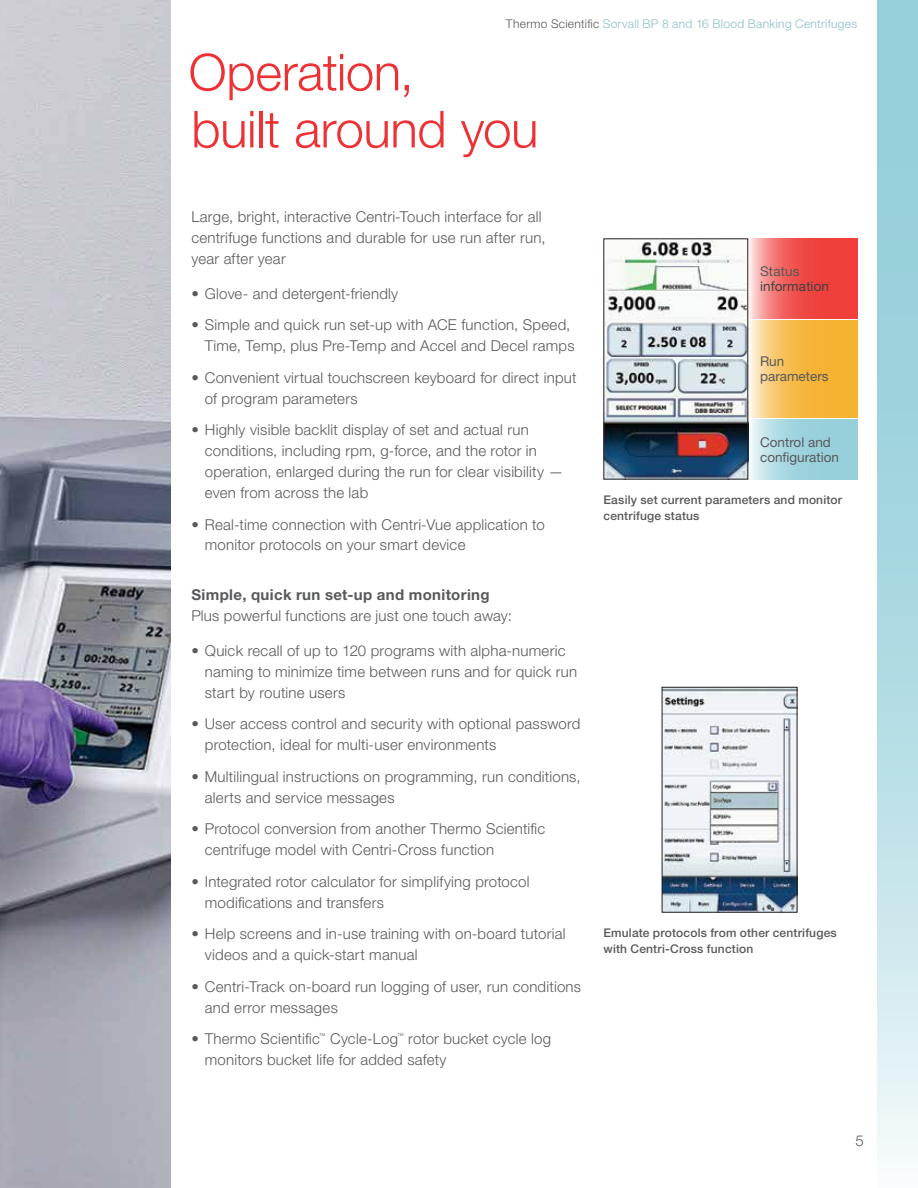
<style>
.page{position:relative;width:918px;height:1188px;background:#fff}
.page>*{position:absolute;margin:0;border:0;box-sizing:border-box;transform-origin:0 0}
.t1{font:300 51px/57px "Helvetica Neue LT Std";letter-spacing:-.01em;color:#ee3134}
.t2{font:300 15px/21px "Helvetica Neue LT Std";letter-spacing:.015em;color:#58595b}
.t3{font:700 15px "Helvetica Neue LT Std";letter-spacing:.025em;color:#58595b}
.t4{font:13.5px/15px "Helvetica Neue LT Std";color:#58595b}
.t5{font:13.5px "Helvetica Neue LT Std";letter-spacing:.01em;color:#414042}
.t6{font:500 12px/15.8px "Helvetica Neue LT Std";letter-spacing:.015em;color:#58595b}
.t7{font:300 12px "Helvetica Neue LT Std";letter-spacing:.025em;color:#8abec9}
.t8{font:300 6.75px "Helvetica Neue LT Std";color:#58595b}
.s1{color:#58595b}
</style>
<div class="page">
<svg style="left:878px;top:0;width:40px;height:1159px;background:#b2dce4"></svg>
<img style="left:0;top:0;width:170px;height:1188px">
<img style="left:664px;top:689px;width:131px;height:222px">
<div style="left:662px;top:687px;width:135px;height:226px;border:1px solid #231f20"></div>
<svg style="left:748px;top:238px;width:109px;height:81px;background:#f1635f"></svg>
<svg style="left:748px;top:320px;width:109px;height:98px;background:#f6c058"></svg>
<svg style="left:748px;top:419px;width:109px;height:60px;background:#a8d7e0"></svg>
<img style="left:603px;top:238px;width:143px;height:241px">
<div style="left:604px;top:238px;width:144px;height:241px;border:1px solid #231f20"></div>
<p class="t7" style="left:506px;top:16px;width:353px"><span class="s1">Thermo Scientific</span> Sorvall BP 8 and 16 Blood Banking Centrifuges</p>
<h1 class="t1" style="left:189px;top:43px;width:351px">Operation,<br>built around you</h1>
<p class="t2" style="left:191px;top:206px;width:356px">Large, bright, interactive Centri-Touch interface for all centrifuge functions and durable for use run after run, year after year</p>
<p class="t2" style="left:191px;top:282px;width:208px">• Glove- and detergent-friendly</p>
<p class="t2" style="left:191px;top:314px;width:385px;text-align:right">• Simple and quick run set-up with ACE function, Speed,<br>Time, Temp, plus Pre-Temp and Accel and Decel ramps</p>
<p class="t2" style="left:205px;top:366px;width:373px;text-indent:-14px">• Convenient virtual touchscreen keyboard for direct input of program parameters</p>
<p class="t2" style="left:205px;top:419px;width:360px;text-indent:-14px">• Highly visible backlit display of set and actual run conditions, including rpm, g-force, and the rotor in operation, enlarged during the run for clear visibility — even from across the lab</p>
<p class="t2" style="left:205px;top:513px;width:341px;text-indent:-14px">• Real-time connection with Centri-Vue application to monitor protocols on your smart device</p>
<p class="t3" style="left:191px;top:585px;width:300px">Simple, quick run set-up and monitoring</p>
<p class="t2" style="left:191px;top:605px;width:322px">Plus powerful functions are just one touch away:</p>
<p class="t2" style="left:205px;top:639px;width:374px;text-indent:-14px">• Quick recall of up to 120 programs with alpha-numeric naming to minimize time between runs and for quick run start by routine users</p>
<p class="t2" style="left:205px;top:713px;width:377px;text-indent:-14px">• User access control and security with optional password protection, ideal for multi-user environments</p>
<p class="t2" style="left:205px;top:765px;width:377px;text-indent:-14px">• Multilingual instructions on programming, run conditions, alerts and service messages</p>
<p class="t2" style="left:205px;top:818px;width:342px;text-indent:-14px">• Protocol conversion from another Thermo Scientific centrifuge model with Centri-Cross function</p>
<p class="t2" style="left:205px;top:870px;width:326px;text-indent:-14px">• Integrated rotor calculator for simplifying protocol modifications and transfers</p>
<p class="t2" style="left:205px;top:923px;width:362px;text-indent:-14px">• Help screens and in-use training with on-board tutorial videos and a quick-start manual</p>
<p class="t2" style="left:205px;top:975px;width:378px;text-indent:-14px">• Centri-Track on-board run logging of user, run conditions and error messages</p>
<p class="t2" style="left:191px;top:1028px;width:130px">• Thermo Scientific</p>
<p class="t8" style="left:319px;top:1031px;width:8px">™</p>
<p class="t2" style="left:330px;top:1028px;width:70px">Cycle-Log</p>
<p class="t8" style="left:397px;top:1031px;width:8px">™</p>
<p class="t2" style="left:205px;top:1028px;width:348px;text-indent:203px">rotor bucket cycle log monitors bucket life for added safety</p>
<p class="t4" style="left:760px;top:263px;width:41px">Status</p>
<p class="t5" style="left:760px;top:278px;width:71px">information</p>
<p class="t4" style="left:760px;top:354px;width:70px">Run parameters</p>
<p class="t4" style="left:760px;top:434px;width:81px">Control and configuration</p>
<p class="t6" style="left:604px;top:492px;width:240px">Easily set current parameters and monitor centrifuge status</p>
<p class="t6" style="left:604px;top:925px;width:235px">Emulate protocols from other centrifuges with Centri-Cross function</p>
<p class="t2" style="left:856px;top:1130px;width:10px">5</p>
</div>
